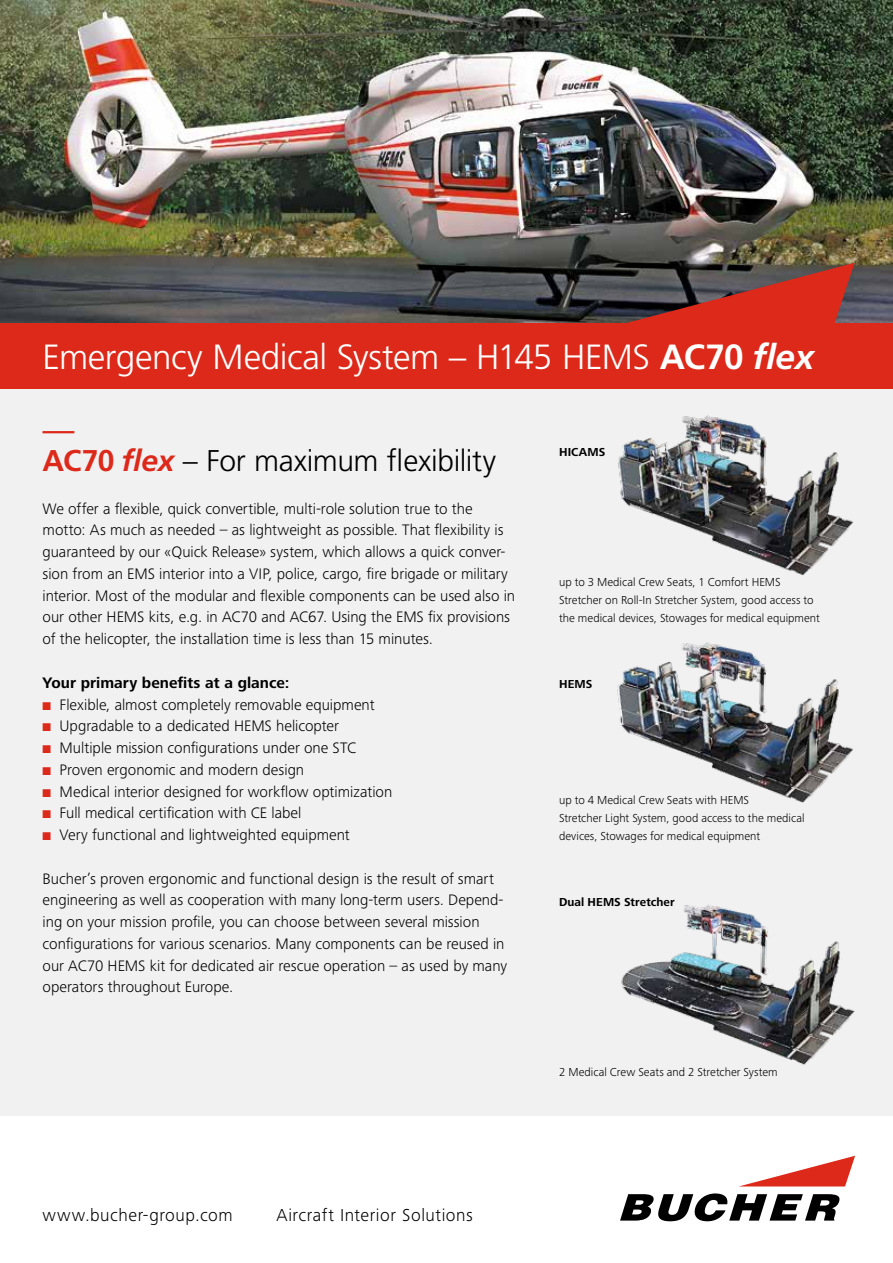
<style>
.page{position:relative;width:893px;height:1263px;background:#fff}
.page>*{position:absolute;margin:0;border:0;box-sizing:border-box;transform-origin:0 0}
.t1{font:300 34.95px "Frutiger LT Std";letter-spacing:-.015em;color:#fff}
.t2{font:300 30px "Frutiger LT Std";letter-spacing:-.015em;color:#000}
.t3{font:300 18px "Frutiger Next LTW1 G";letter-spacing:.03em;color:#000}
.t4{font:300 15.75px/21.8px "Frutiger Next LTW1 G";color:#000}
.t5{font:700 15.75px "Frutiger Next LTW1 G";color:#000}
.t6{font:300 12px/18px "Frutiger Next LTW1 G";color:#000}
.t7{font:700 12px "Frutiger Next LTW1 G";letter-spacing:.005em;color:#000}
.s1{font-family:"Frutiger LT";font-weight:700}
.s2{font-family:"Frutiger LT";font-weight:700;font-style:italic}
.s3{font-weight:700;color:#dc291a}
.s4{font-weight:700;font-style:italic;color:#dc291a}
.s5{color:#dc291a}
</style>
<div class="page">
<img style="left:0;top:0;width:893px;height:324px">
<div style="left:0;top:349px;width:893px;height:767px;background:#f1f1f1"></div>
<svg style="left:607px;top:263px;width:247px;height:61px;background:#863934"></svg>
<div style="left:0;top:324px;width:893px;height:65px;background:#dc291a"></div>
<svg style="left:620px;top:1193px;width:220px;height:28px"></svg>
<svg style="left:741px;top:1156px;width:114px;height:30px"></svg>
<hr style="left:43px;top:431px;width:31px;height:2px;background:#dc291a">
<img style="left:621px;top:904px;width:234px;height:161px">
<img style="left:617px;top:642px;width:236px;height:161px">
<img style="left:618px;top:415px;width:236px;height:160px">
<h1 class="t1" style="left:43px;top:338px;width:773px">Emergency Medical System – H145 HEMS <span class="s1">AC70</span> <span class="s2">flex</span></h1>
<h2 class="t2" style="left:43px;top:443px;width:455px"><span class="s3">AC70</span> <span class="s4">flex</span> – For maximum flexibility</h2>
<p class="t4" style="left:43px;top:498px;width:474px">We offer a flexible, quick convertible, multi-role solution true to the motto: As much as needed – as lightweight as possible. That flexibility is guaranteed by our «Quick Release» system, which allows a quick conver&shy;sion from an EMS interior into a VIP, police, cargo, fire brigade or military interior. Most of the modular and flexible components can be used also in our other HEMS kits, e.g. in AC70 and AC67. Using the EMS fix provisions of the helicopter, the installation time is less than 15 minutes.</p>
<p class="t5" style="left:43px;top:673px;width:248px">Your primary benefits at a glance:</p>
<p class="t4" style="left:43px;top:693px;width:334px"><span class="s5">■</span> Flexible, almost completely removable equipment</p>
<p class="t4" style="left:43px;top:715px;width:298px"><span class="s5">■</span> Upgradable to a dedicated HEMS helicopter</p>
<p class="t4" style="left:43px;top:737px;width:315px"><span class="s5">■</span> Multiple mission configurations under one STC</p>
<p class="t4" style="left:43px;top:759px;width:263px"><span class="s5">■</span> Proven ergonomic and modern design</p>
<p class="t4" style="left:43px;top:780px;width:351px"><span class="s5">■</span> Medical interior designed for workflow optimization</p>
<p class="t4" style="left:43px;top:802px;width:260px"><span class="s5">■</span> Full medical certification with CE label</p>
<p class="t4" style="left:43px;top:824px;width:309px"><span class="s5">■</span> Very functional and lightweighted equipment</p>
<p class="t4" style="left:43px;top:867px;width:466px">Bucher’s proven ergonomic and functional design is the result of smart engineering as well as cooperation with many long-term users. Depend&shy;ing on your mission profile, you can choose between several mission configurations for various scenarios. Many components can be reused in our AC70 HEMS kit for dedicated air rescue operation – as used by many operators throughout Europe.</p>
<p class="t7" style="left:559px;top:445px;width:48px">HICAMS</p>
<p class="t6" style="left:559px;top:573px;width:262px">up to 3 Medical Crew Seats, 1 Comfort HEMS<br>Stretcher on Roll-In Stretcher System, good access to the medical devices, Stowages for medical equipment</p>
<p class="t7" style="left:559px;top:677px;width:35px">HEMS</p>
<p class="t6" style="left:559px;top:791px;width:247px">up to 4 Medical Crew Seats with HEMS<br>Stretcher Light System, good access to the medical devices, Stowages for medical equipment</p>
<p class="t7" style="left:559px;top:895px;width:117px">Dual HEMS Stretcher</p>
<p class="t6" style="left:559px;top:1063px;width:220px">2 Medical Crew Seats and 2 Stretcher System</p>
<p class="t3" style="left:43px;top:1204px;width:192px">www.bucher-group.com</p>
<p class="t3" style="left:277px;top:1204px;width:198px">Aircraft Interior Solutions</p>
</div>
